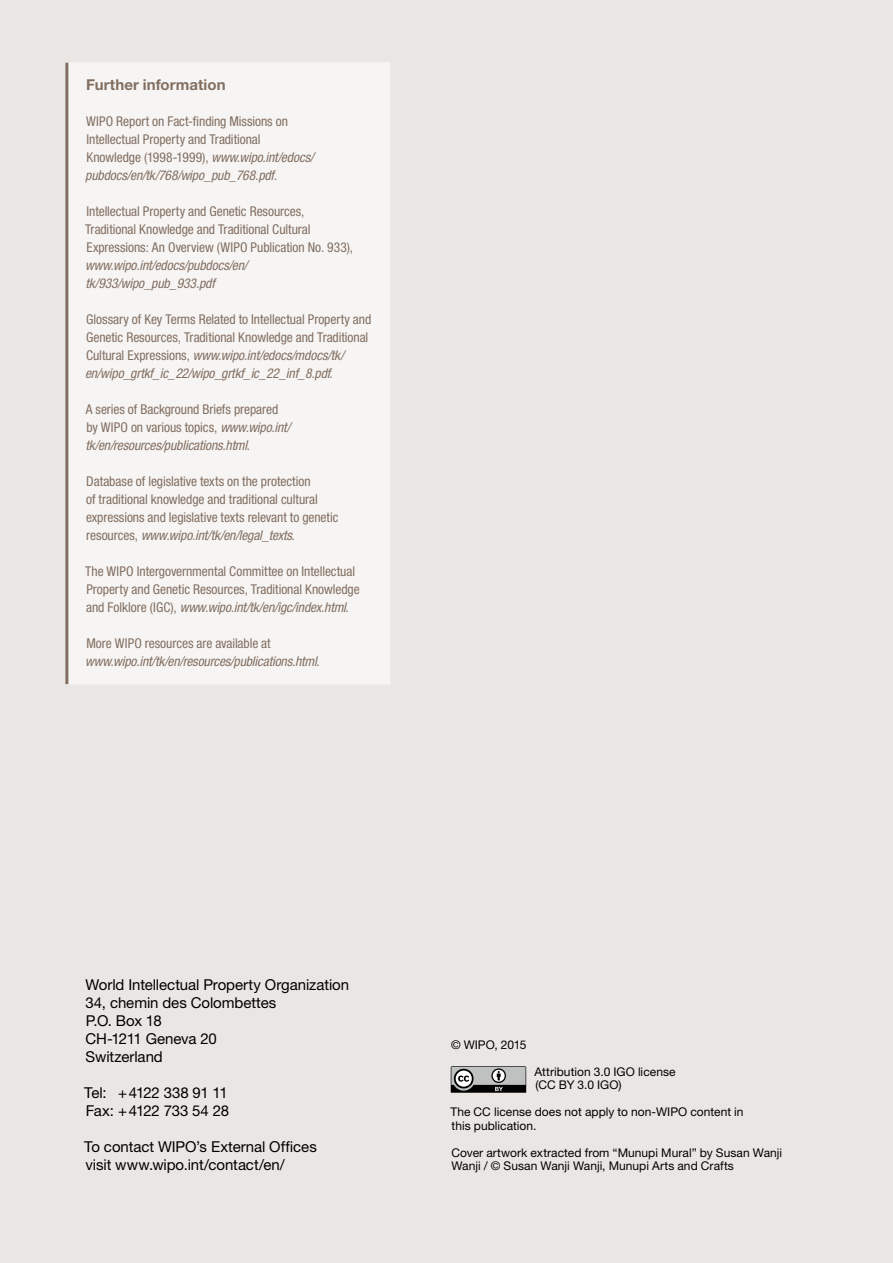
<style>
.page{position:relative;width:893px;height:1263px;background:#eae6e4}
.page>*{position:absolute;margin:0;border:0;box-sizing:border-box;transform-origin:0 0}
.adresse{font:15px "Helvetica Neue LT Std";letter-spacing:-.005em;color:#000}
.BOX_titre{font:700 15px "Helvetica Neue LT Std";letter-spacing:.005em;color:#826f61}
.adresse-2{font:15px "Helvetica Neue LT Std";letter-spacing:-.035em;color:#000}
.adresse-3{font:15px "Helvetica Neue LT Std";letter-spacing:-.025em;color:#000}
.BOX{font:condensed 13.5px/18px "Helvetica Neue LT Std";letter-spacing:-.005em;color:#826f61}
.BOX-2{font:italic condensed 13.5px/18px "Helvetica Neue LT Std";letter-spacing:-.01em;color:#826f61}
.t1{font:12px/13.5px "Helvetica Neue LT Std";letter-spacing:.005em;color:#000}
.s1{font-style:italic}
.s2{font-style:normal}
</style>
<div class="page">
<div style="left:68px;top:63px;width:322px;height:621px;background:#f7f5f4;border:1px solid #f7f5f4"></div>
<hr style="left:65px;top:63px;width:3px;height:621px;background:#826f61">
<svg style="left:451px;top:1066px;width:75px;height:27px"></svg>
<p class="BOX_titre" style="left:86px;top:75px;width:141px">Further information</p>
<p class="BOX" style="left:85px;top:112px;width:230px">WIPO Report on Fact-finding Missions on Intellectual Property and Traditional Knowledge (1998-1999), <span class="s1">www.wipo.int/edocs/ pubdocs/en/tk/768/wipo_pub_768.pdf.</span></p>
<p class="BOX" style="left:85px;top:202px;width:270px">Intellectual Property and Genetic Resources,<br>Traditional Knowledge and Traditional Cultural<br>Expressions: An Overview (WIPO Publication No. 933),</p>
<p class="BOX-2" style="left:85px;top:257px;width:164px">www.wipo.int/edocs/pubdocs/en/ tk/933/wipo_pub_933.pdf</p>
<p class="BOX" style="left:85px;top:310px;width:288px">Glossary of Key Terms Related to Intellectual Property and Genetic Resources, Traditional Knowledge and Traditional Cultural Expressions, <span class="s1">www.wipo.int/edocs/mdocs/tk/ en/wipo_grtkf_ic_22/wipo_grtkf_ic_22_inf_8.pdf</span>.</p>
<p class="BOX" style="left:85px;top:400px;width:206px">A series of Background Briefs prepared by WIPO on various topics, <span class="s1">www.wipo.int/ tk/en/resources/publications.html</span>.</p>
<p class="BOX" style="left:86px;top:472px;width:254px">Database of legislative texts on the protection<br>of traditional knowledge and traditional cultural expressions and legislative texts relevant to genetic resources, <span class="s1">www.wipo.int/tk/en/legal_texts</span>.</p>
<p class="BOX" style="left:85px;top:562px;width:276px">The WIPO Intergovernmental Committee on Intellectual<br>Property and Genetic Resources, Traditional Knowledge and Folklore (IGC), <span class="s1">www.wipo.int/tk/en/igc/index.html</span>.</p>
<p class="BOX-2" style="left:85px;top:635px;width:236px"><span class="s2">More WIPO resources are available at </span>www.wipo.int/tk/en/resources/publications.html<span class="s2">.</span></p>
<p class="adresse" style="left:85px;top:976px;width:265px">World Intellectual Property Organization</p>
<p class="adresse" style="left:86px;top:994px;width:192px">34, chemin des Colombettes</p>
<p class="adresse" style="left:86px;top:1012px;width:78px">P.O. Box 18</p>
<p class="adresse" style="left:85px;top:1030px;width:133px">CH-1211 Geneva 20</p>
<p class="adresse" style="left:85px;top:1048px;width:79px">Switzerland</p>
<p class="adresse-2" style="left:84px;top:1084px;width:145px">Tel: +4122 338 91 11</p>
<p class="adresse-3" style="left:86px;top:1102px;width:145px">Fax: +4122 733 54 28</p>
<p class="adresse" style="left:84px;top:1138px;width:234px">To contact WIPO’s External Offices</p>
<p class="adresse" style="left:85px;top:1156px;width:201px">visit www.wipo.int/contact/en/</p>
<p class="t1" style="left:451px;top:1037px;width:77px">© WIPO, 2015</p>
<p class="t1" style="left:535px;top:1064px;width:143px">Attribution 3.0 IGO license</p>
<p class="t1" style="left:535px;top:1078px;width:88px">(CC BY 3.0 IGO)</p>
<p class="t1" style="left:450px;top:1105px;width:295px">The CC license does not apply to non-WIPO content in this publication.</p>
<p class="t1" style="left:451px;top:1145px;width:332px">Cover artwork extracted from “Munupi Mural” by Susan Wanji<br>Wanji / © Susan Wanji Wanji, Munupi Arts and Crafts</p>
</div>
